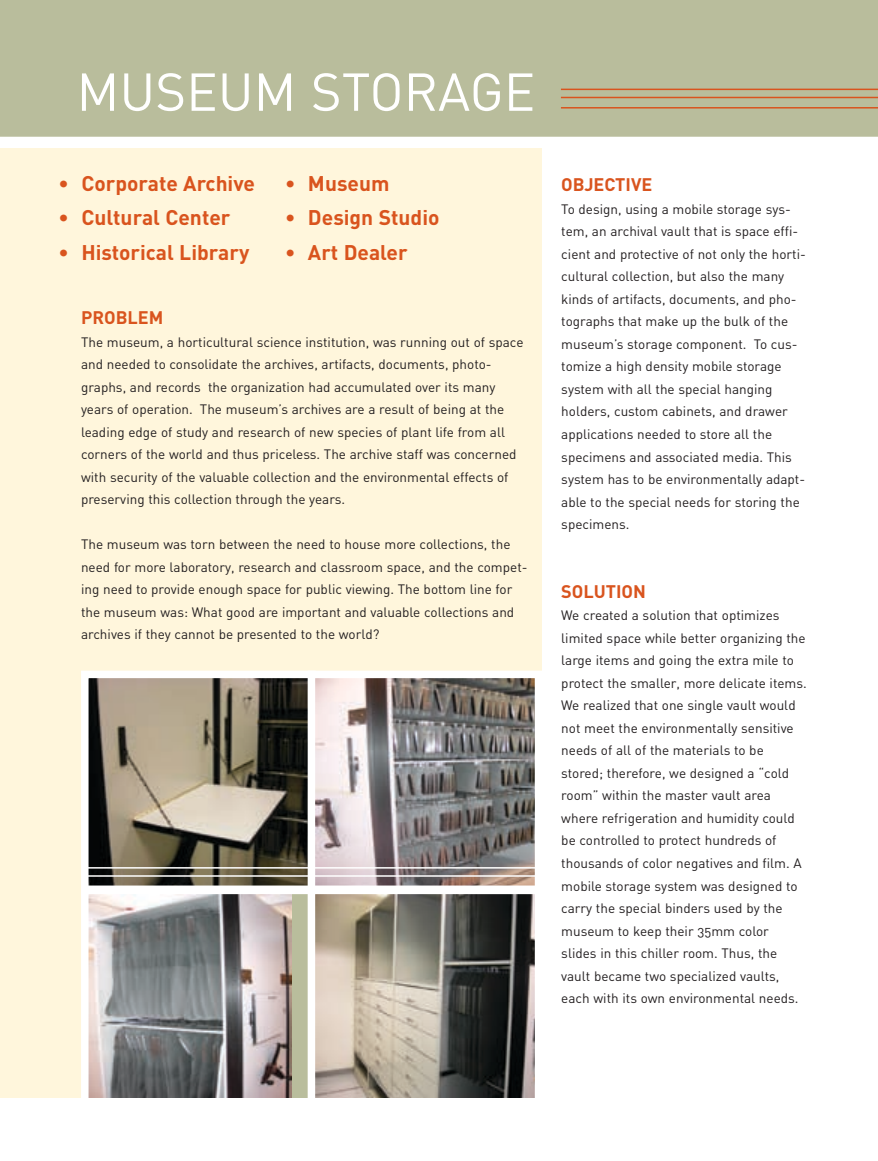
<style>
.page{position:relative;width:878px;height:1161px;background:#fff}
.page>*{position:absolute;margin:0;border:0;box-sizing:border-box;transform-origin:0 0}
.t1{font:52.5px "DIN";color:#fff}
.t2{font:700 21px "DIN";color:#d9541e}
.t3{font:700 18px "DIN";color:#d9541e}
.t4{font:13.5px/22.5px "DIN Regular Alternate";color:#231f20}
</style>
<div class="page">
<div style="left:0;top:0;width:878px;height:136px;background:#b9bd9c"></div>
<div style="left:0;top:148px;width:541px;height:956px;background:#fff6dc"></div>
<img style="left:90px;top:680px;width:216px;height:206px">
<div style="left:81px;top:671px;width:234px;height:225px;border:8px solid #fff"></div>
<hr style="left:561px;top:89px;width:317px;height:1px;background:#d9541e">
<hr style="left:561px;top:97px;width:317px;height:1px;background:#d9541e">
<hr style="left:561px;top:107px;width:317px;height:2px;background:#d9541e">
<img style="left:317px;top:680px;width:216px;height:206px">
<div style="left:308px;top:671px;width:234px;height:225px;border:8px solid #fff"></div>
<svg style="left:81px;top:887px;width:227px;height:211px"></svg>
<svg style="left:308px;top:887px;width:234px;height:211px"></svg>
<hr style="left:82px;top:867px;width:796px;height:2px;background:#fff">
<hr style="left:82px;top:875px;width:796px;height:2px;background:#fff">
<hr style="left:82px;top:886px;width:796px;height:1px;background:#fff">
<div style="left:0;top:1098px;width:878px;height:6px;background:#fff"></div>
<h1 class="t1" style="left:76px;top:59px;width:460px">MUSEUM STORAGE</h1>
<h2 class="t2" style="left:58px;top:170px;width:198px">• Corporate Archive</h2>
<h2 class="t2" style="left:58px;top:204px;width:173px">• Cultural Center</h2>
<h2 class="t2" style="left:58px;top:239px;width:192px">• Historical Library</h2>
<h2 class="t2" style="left:285px;top:170px;width:106px">• Museum</h2>
<h2 class="t2" style="left:285px;top:204px;width:156px">• Design Studio</h2>
<h2 class="t2" style="left:285px;top:239px;width:124px">• Art Dealer</h2>
<h3 class="t3" style="left:81px;top:306px;width:84px">PROBLEM</h3>
<p class="t4" style="left:81px;top:331px;width:444px">The museum, a horticultural science institution, was running out of space and needed to consolidate the archives, artifacts, documents, photo&shy;graphs, and records the organization had accumulated over its many years of operation. The museum’s archives are a result of being at the leading edge of study and research of new species of plant life from all corners of the world and thus priceless. The archive staff was concerned with security of the valuable collection and the environmental effects of preserving this collection through the years.</p>
<p class="t4" style="left:81px;top:533px;width:448px">The museum was torn between the need to house more collections, the need for more laboratory, research and classroom space, and the compet&shy;ing need to provide enough space for public viewing. The bottom line for the museum was: What good are important and valuable collections and archives if they cannot be presented to the world?</p>
<h3 class="t3" style="left:561px;top:173px;width:93px">OBJECTIVE</h3>
<p class="t4" style="left:561px;top:198px;width:246px">To design, using a mobile storage sys&shy;tem, an archival vault that is space effi&shy;cient and protective of not only the horti&shy;cultural collection, but also the many kinds of artifacts, documents, and pho&shy;tographs that make up the bulk of the museum’s storage component. To cus&shy;tomize a high density mobile storage system with all the special hanging holders, custom cabinets, and drawer applications needed to store all the specimens and associated media. This system has to be environmentally adapt&shy;able to the special needs for storing the specimens.</p>
<h3 class="t3" style="left:561px;top:580px;width:86px">SOLUTION</h3>
<p class="t4" style="left:561px;top:604px;width:247px">We created a solution that optimizes limited space while better organizing the large items and going the extra mile to protect the smaller, more delicate items.<br>We realized that one single vault would not meet the environmentally sensitive needs of all of the materials to be stored; therefore, we designed a “cold room” within the master vault area where refrigeration and humidity could be controlled to protect hundreds of thousands of color negatives and film. A mobile storage system was designed to carry the special binders used by the museum to keep their 35mm color slides in this chiller room. Thus, the vault became two specialized vaults, each with its own environmental needs.</p>
</div>
